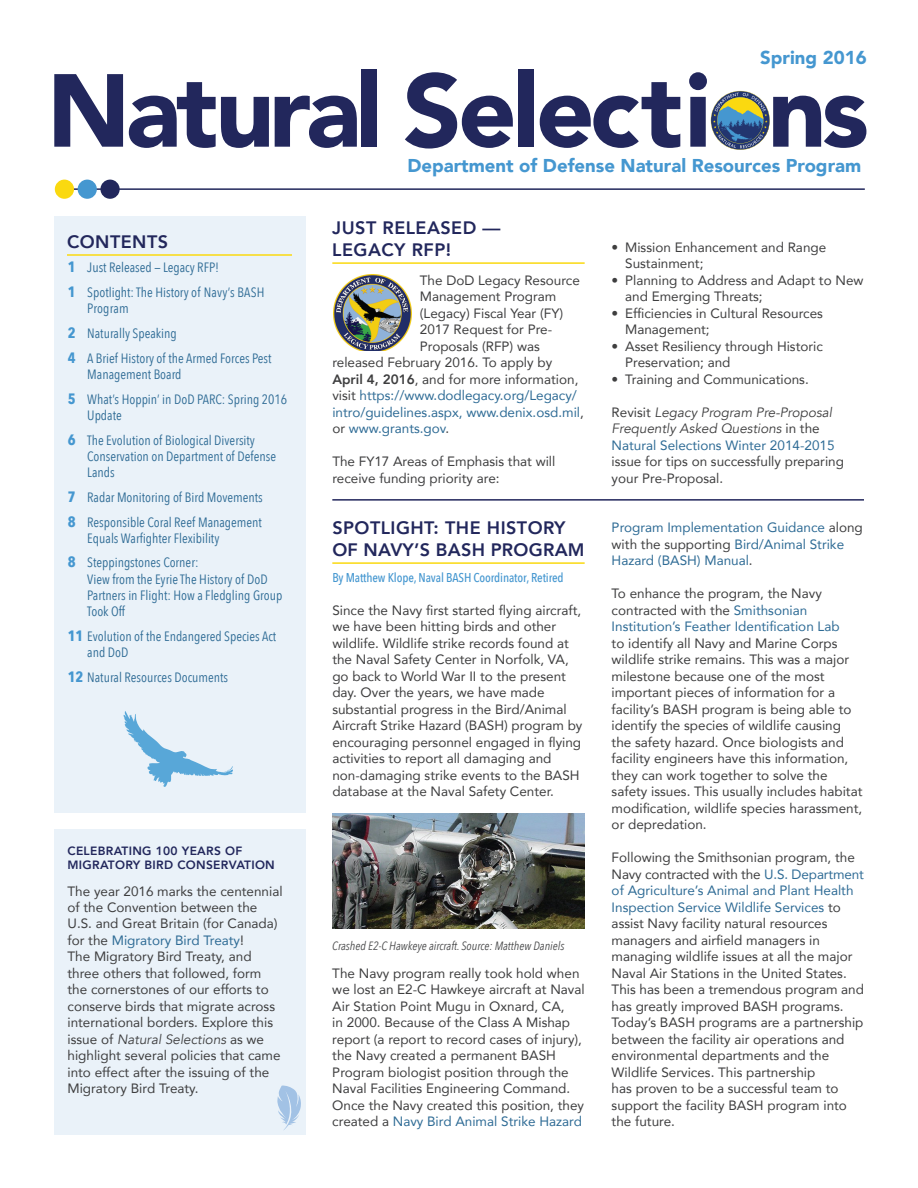
<style>
.page{position:relative;width:918px;height:1188px;background:#fff}
.page>*{position:absolute;margin:0;border:0;box-sizing:border-box;transform-origin:0 0}
.t1{font:900 102.45px "Avenir LT Std";letter-spacing:-.045em;color:#22275c}
.t2{font:900 18.6px "Avenir";color:#4597d0}
.t3{font:900 18.6px "Avenir LT Std";color:#4597d0}
.t4{font:800 18px/21.6px "Avenir";letter-spacing:.025em;color:#22275c}
.t5{font:13.5px/16.5px "Avenir";color:#3e3e3f}
.t6{font:13.5px/24.8px "Avenir Next Condensed";color:#2e6b95}
.t7{font:13.5px/16.5px "Avenir";color:#2e6b95}
.t8{font:italic 13.5px/16.5px "Avenir";color:#3e3e3f}
.t9{font:500 12.75px "Avenir Next Condensed";letter-spacing:-.01em;color:#4597d0}
.t10{font:italic 12px "Avenir Next Condensed";color:#4b4c4d}
.t11{font:800 12px/14.4px "Avenir";letter-spacing:.025em;color:#22275c}
.s1{font-weight:700;font-size:15px;color:#4597d0}
.s2{color:#2e6b95}
.s3{font-style:italic}
.s4{font-weight:800}
.s5{color:#3e3e3f}
.s6{font-style:normal}
.s7{font-style:normal;color:#2e6b95}
</style>
<div class="page">
<svg style="left:711px;top:91px;width:59px;height:59px"></svg>
<hr style="left:56px;top:188px;width:809px;height:2px;background:#22275c">
<div style="left:55px;top:180px;width:19px;height:19px;background:#fad910;border-radius:50%"></div>
<div style="left:78px;top:180px;width:19px;height:19px;background:#4597d0;border-radius:50%"></div>
<div style="left:100px;top:180px;width:20px;height:19px;background:#22275c;border-radius:50%"></div>
<div style="left:54px;top:216px;width:252px;height:597px;background:#eaf2f9"></div>
<hr style="left:67px;top:254px;width:225px;height:2px;background:#fad910">
<hr style="left:332px;top:262px;width:253px;height:2px;background:#fad910">
<img style="left:334px;top:274px;width:77px;height:77px">
<hr style="left:332px;top:562px;width:253px;height:2px;background:#fad910">
<img style="left:332px;top:813px;width:253px;height:115px">
<hr style="left:332px;top:499px;width:532px;height:2px;background:#22275c">
<svg style="left:123px;top:711px;width:110px;height:76px"></svg>
<div style="left:54px;top:830px;width:252px;height:305px;background:#eaf2f9"></div>
<svg style="left:277px;top:1085px;width:24px;height:45px"></svg>
<h2 class="t3" style="left:760px;top:46px;width:108px">Spring 2016</h2>
<h1 class="t1" style="left:47px;top:49px;width:823px">Natural Selections</h1>
<h2 class="t2" style="left:407px;top:150px;width:455px">Department of Defense Natural Resources Program</h2>
<h3 class="t4" style="left:67px;top:230px;width:103px">CONTENTS</h3>
<p class="t6" style="left:68px;top:255px;width:198px"><span class="s1">1</span> Just Released — Legacy RFP!<br><span class="s1">1</span> Spotlight: The History of Navy’s BASH</p>
<p class="t6" style="left:68px;top:295px;width:205px;text-indent:19px">Program<br><span class="s1">2</span> Naturally Speaking<br><span class="s1">4</span> A Brief History of the Armed Forces Pest</p>
<p class="t6" style="left:68px;top:361px;width:221px;text-indent:19px">Management Board<br><span class="s1">5</span> What’s Hoppin’ in DoD PARC: Spring 2016</p>
<p class="t6" style="left:68px;top:402px;width:189px;text-indent:19px">Update<br><span class="s1">6</span> The Evolution of Biological Diversity</p>
<p class="t6" style="left:87px;top:447px;width:190px;line-height:16.2px">Conservation on Department of Defense<br>Lands</p>
<p class="t6" style="left:68px;top:484px;width:197px"><span class="s1">7</span> Radar Monitoring of Bird Movements<br><span class="s1">8</span> Responsible Coral Reef Management</p>
<p class="t6" style="left:68px;top:525px;width:153px;text-indent:19px">Equals Warfighter Flexibility<br><span class="s1">8</span> Steppingstones Corner:</p>
<p class="t6" style="left:87px;top:570px;width:197px;line-height:16.2px">View from the Eyrie The History of DoD<br>Partners in Flight: How a Fledgling Group<br>Took Off</p>
<p class="t6" style="left:87px;top:627px;width:191px;line-height:16.2px;text-indent:-20px"><span class="s1">11</span> Evolution of the Endangered Species Act and DoD</p>
<p class="t6" style="left:68px;top:664px;width:162px"><span class="s1">12</span> Natural Resources Documents</p>
<p class="t11" style="left:68px;top:844px;width:209px">CELEBRATING 100 YEARS OF<br>MIGRATORY BIRD CONSERVATION</p>
<p class="t5" style="left:68px;top:882px;width:217px">The year 2016 marks the centennial of the Convention between the U.S. and Great Britain (for Canada) for the <span class="s2">Migratory Bird Treaty</span>!<br>The Migratory Bird Treaty, and three others that followed, form the cornerstones of our efforts to conserve birds that migrate across international borders. Explore this issue of <span class="s3">Natural Selections</span> as we highlight several policies that came into effect after the issuing of the Migratory Bird Treaty.</p>
<h3 class="t4" style="left:332px;top:217px;width:170px">JUST RELEASED —<br>LEGACY RFP!</h3>
<p class="t5" style="left:420px;top:272px;width:162px">The DoD Legacy Resource</p>
<p class="t5" style="left:420px;top:288px;width:138px">Management Program</p>
<p class="t5" style="left:420px;top:305px;width:145px">(Legacy) Fiscal Year (FY)</p>
<p class="t5" style="left:420px;top:321px;width:134px">2017 Request for Pre-</p>
<p class="t5" style="left:420px;top:338px;width:122px">Proposals (RFP) was</p>
<p class="t5" style="left:332px;top:354px;width:221px">released February 2016. To apply by</p>
<p class="t5" style="left:332px;top:371px;width:248px"><span class="s4">April 4, 2016</span>, and for more information,</p>
<p class="t7" style="left:332px;top:387px;width:246px"><span class="s5">visit</span> https://www.dodlegacy.org/Legacy/</p>
<p class="t7" style="left:332px;top:404px;width:253px">intro/guidelines.aspx, www.denix.osd.mil<span class="s5">,</span></p>
<p class="t7" style="left:332px;top:420px;width:118px"><span class="s5">or</span> www.grants.gov<span class="s5">.</span></p>
<p class="t5" style="left:332px;top:453px;width:225px">The FY17 Areas of Emphasis that will receive funding priority are:</p>
<h3 class="t4" style="left:332px;top:517px;width:254px">SPOTLIGHT: THE HISTORY<br>OF NAVY’S BASH PROGRAM</h3>
<p class="t9" style="left:332px;top:570px;width:233px">By Matthew Klope, Naval BASH Coordinator, Retired</p>
<p class="t5" style="left:332px;top:602px;width:252px">Since the Navy first started flying aircraft, we have been hitting birds and other wildlife. Wildlife strike records found at the Naval Safety Center in Norfolk, VA, go back to World War II to the present day. Over the years, we have made substantial progress in the Bird/Animal Aircraft Strike Hazard (BASH) program by encouraging personnel engaged in flying activities to report all damaging and non-damaging strike events to the BASH database at the Naval Safety Center.</p>
<p class="t10" style="left:332px;top:939px;width:234px">Crashed E2-C Hawkeye aircraft. Source: Matthew Daniels</p>
<p class="t5" style="left:332px;top:965px;width:254px">The Navy program really took hold when we lost an E2-C Hawkeye aircraft at Naval Air Station Point Mugu in Oxnard, CA,<br>in 2000. Because of the Class A Mishap report (a report to record cases of injury), the Navy created a permanent BASH Program biologist position through the Naval Facilities Engineering Command.<br>Once the Navy created this position, they created a <span class="s2">Navy Bird Animal Strike Hazard</span></p>
<p class="t5" style="left:625px;top:239px;width:203px;text-indent:-14px">• Mission Enhancement and Range<br>Sustainment;</p>
<p class="t5" style="left:625px;top:272px;width:240px;text-indent:-14px">• Planning to Address and Adapt to New and Emerging Threats;</p>
<p class="t5" style="left:625px;top:305px;width:199px;text-indent:-14px">• Efficiencies in Cultural Resources<br>Management;</p>
<p class="t5" style="left:625px;top:338px;width:199px;text-indent:-14px">• Asset Resiliency through Historic<br>Preservation; and</p>
<p class="t5" style="left:612px;top:371px;width:199px">• Training and Communications.</p>
<p class="t8" style="left:612px;top:404px;width:224px"><span class="s6">Revisit</span> Legacy Program Pre-Proposal<br>Frequently Asked Questions <span class="s6">in the<br></span><span class="s7">Natural Selections Winter 2014-2015</span></p>
<p class="t5" style="left:612px;top:453px;width:234px">issue for tips on successfully preparing your Pre-Proposal.</p>
<p class="t7" style="left:612px;top:519px;width:253px">Program Implementation Guidance <span class="s5">along with the supporting</span> Bird/Animal Strike<br>Hazard (BASH) Manual<span class="s5">.</span></p>
<p class="t7" style="left:612px;top:585px;width:229px"><span class="s5">To enhance the program, the Navy contracted with the</span> Smithsonian<br>Institution’s Feather Identification Lab</p>
<p class="t5" style="left:612px;top:635px;width:252px">to identify all Navy and Marine Corps wildlife strike remains. This was a major milestone because one of the most important pieces of information for a facility’s BASH program is being able to identify the species of wildlife causing the safety hazard. Once biologists and facility engineers have this information, they can work together to solve the safety issues. This usually includes habitat modification, wildlife species harassment, or depredation.</p>
<p class="t5" style="left:612px;top:849px;width:254px">Following the Smithsonian program, the Navy contracted with the <span class="s2">U.S. Department of Agriculture’s Animal and Plant Health Inspection Service Wildlife Services</span> to assist Navy facility natural resources managers and airfield managers in managing wildlife issues at all the major Naval Air Stations in the United States.<br>This has been a tremendous program and has greatly improved BASH programs.<br>Today’s BASH programs are a partnership between the facility air operations and environmental departments and the Wildlife Services. This partnership<br>has proven to be a successful team to support the facility BASH program into the future.</p>
</div>
